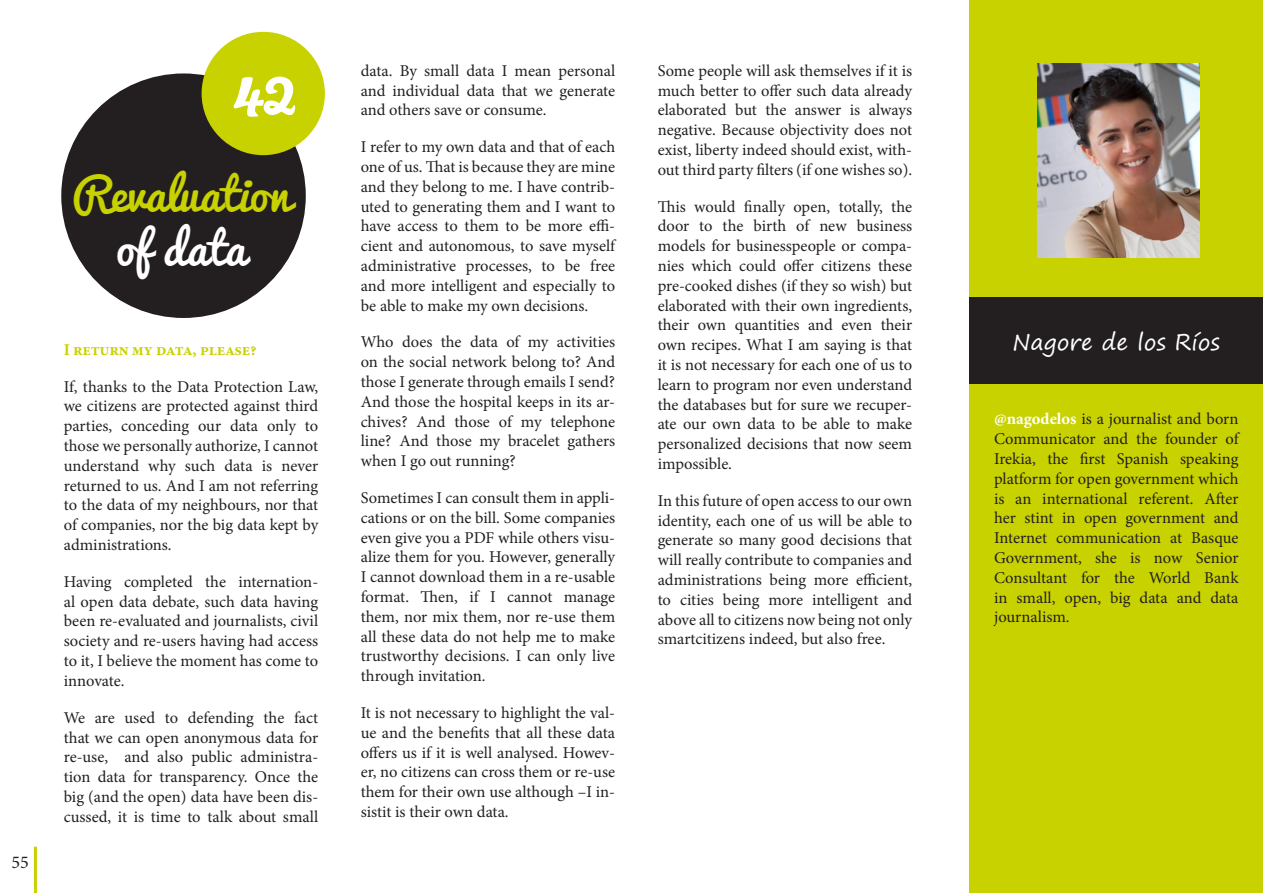
<style>
.page{position:relative;width:1263px;height:893px;background:#fff}
.page>*{position:absolute;margin:0;border:0;box-sizing:border-box;transform-origin:0 0}
.t1{font:72px "Pacifico";color:#fff}
.t2{font:45px "Pacifico";color:#c8d200}
.t3{font:45px "Pacifico";color:#fff}
.t4{font:22.5px "Segoe Print";color:#fff}
.t5{font:18px "Minion Pro";color:#231f20}
.t6{font:16.5px/19.8px "Minion Pro";color:#231f20;text-align:justify}
.t7{font:700 16.5px "Minion Pro";letter-spacing:-.02em;color:#c8d200}
.s1{font-weight:700;color:#fff}
</style>
<div class="page">
<hr style="left:34px;top:847px;width:3px;height:46px;background:#c8d200">
<div style="left:61px;top:73px;width:245px;height:245px;background:#231f20;border-radius:50%"></div>
<div style="left:202px;top:32px;width:123px;height:123px;background:#c8d200;border-radius:50%"></div>
<div style="left:969px;top:0;width:294px;height:893px;background:#c8d200"></div>
<div style="left:969px;top:298px;width:294px;height:86px;background:#231f20"></div>
<img style="left:1037px;top:64px;width:162px;height:193px">
<p class="t5" style="left:12px;top:850px;width:19px">55</p>
<p class="t1" style="left:231px;top:24px;width:68px">42</p>
<p class="t2" style="left:72px;top:155px;width:219px">Revaluation</p>
<p class="t3" style="left:116px;top:209px;width:132px">of data</p>
<p class="t7" style="left:64px;top:338px;width:194px">I return my data, please?</p>
<p class="t6" style="left:64px;top:377px;width:256px">If, thanks to the Data Protection Law, we citizens are protected against third parties, conceding our data only to those we personally authorize, I cannot understand why such data is never returned to us. And I am not referring to the data of my neighbours, nor that of companies, nor the big data kept by administrations.</p>
<p class="t6" style="left:64px;top:572px;width:256px">Having completed the internation&shy;al open data debate, such data having been re-evaluated and journalists, civil society and re-users having had access to it, I believe the moment has come to innovate.</p>
<p class="t6" style="left:64px;top:708px;width:256px">We are used to defending the fact that we can open anonymous data for re-use, and also public administra&shy;tion data for transparency. Once the big (and the open) data have been dis&shy;cussed, it is time to talk about small</p>
<p class="t6" style="left:361px;top:61px;width:256px">data. By small data I mean personal and individual data that we generate and others save or consume.</p>
<p class="t6" style="left:361px;top:137px;width:256px">I refer to my own data and that of each one of us. That is because they are mine and they belong to me. I have contrib&shy;uted to generating them and I want to have access to them to be more effi&shy;cient and autonomous, to save myself administrative processes, to be free and more intelligent and especially to be able to make my own decisions.</p>
<p class="t6" style="left:361px;top:332px;width:256px">Who does the data of my activities on the social network belong to? And those I generate through emails I send?<br>And those the hospital keeps in its ar&shy;chives? And those of my telephone line? And those my bracelet gathers when I go out running?</p>
<p class="t6" style="left:361px;top:488px;width:256px">Sometimes I can consult them in appli&shy;cations or on the bill. Some companies even give you a PDF while others visu&shy;alize them for you. However, generally I cannot download them in a re-usable format. Then, if I cannot manage them, nor mix them, nor re-use them all these data do not help me to make trustworthy decisions. I can only live through invitation.</p>
<p class="t6" style="left:361px;top:703px;width:256px">It is not necessary to highlight the val&shy;ue and the benefits that all these data offers us if it is well analysed. Howev&shy;er, no citizens can cross them or re-use them for their own use although –I in&shy;sistit is their own data.</p>
<p class="t6" style="left:658px;top:61px;width:256px">Some people will ask themselves if it is much better to offer such data already elaborated but the answer is always negative. Because objectivity does not exist, liberty indeed should exist, with&shy;out third party filters (if one wishes so).</p>
<p class="t6" style="left:658px;top:196px;width:256px">This would finally open, totally, the door to the birth of new business models for businesspeople or compa&shy;nies which could offer citizens these pre-cooked dishes (if they so wish) but elaborated with their own ingredients, their own quantities and even their own recipes. What I am saying is that it is not necessary for each one of us to learn to program nor even understand the databases but for sure we recuper&shy;ate our own data to be able to make personalized decisions that now seem impossible.</p>
<p class="t6" style="left:658px;top:491px;width:256px">In this future of open access to our own identity, each one of us will be able to generate so many good decisions that will really contribute to companies and administrations being more efficient, to cities being more intelligent and above all to citizens now being not only smartcitizens indeed, but also free.</p>
<p class="t4" style="left:1012px;top:322px;width:209px">Nagore de los Ríos</p>
<p class="t6" style="left:994px;top:409px;width:246px"><span class="s1">@nagodelos</span> is a journalist and born Communicator and the founder of Irekia, the first Spanish speaking platform for open government which is an international referent. After her stint in open government and Internet communication at Basque Government, she is now Senior Consultant for the World Bank in small, open, big data and data journalism.</p>
</div>
